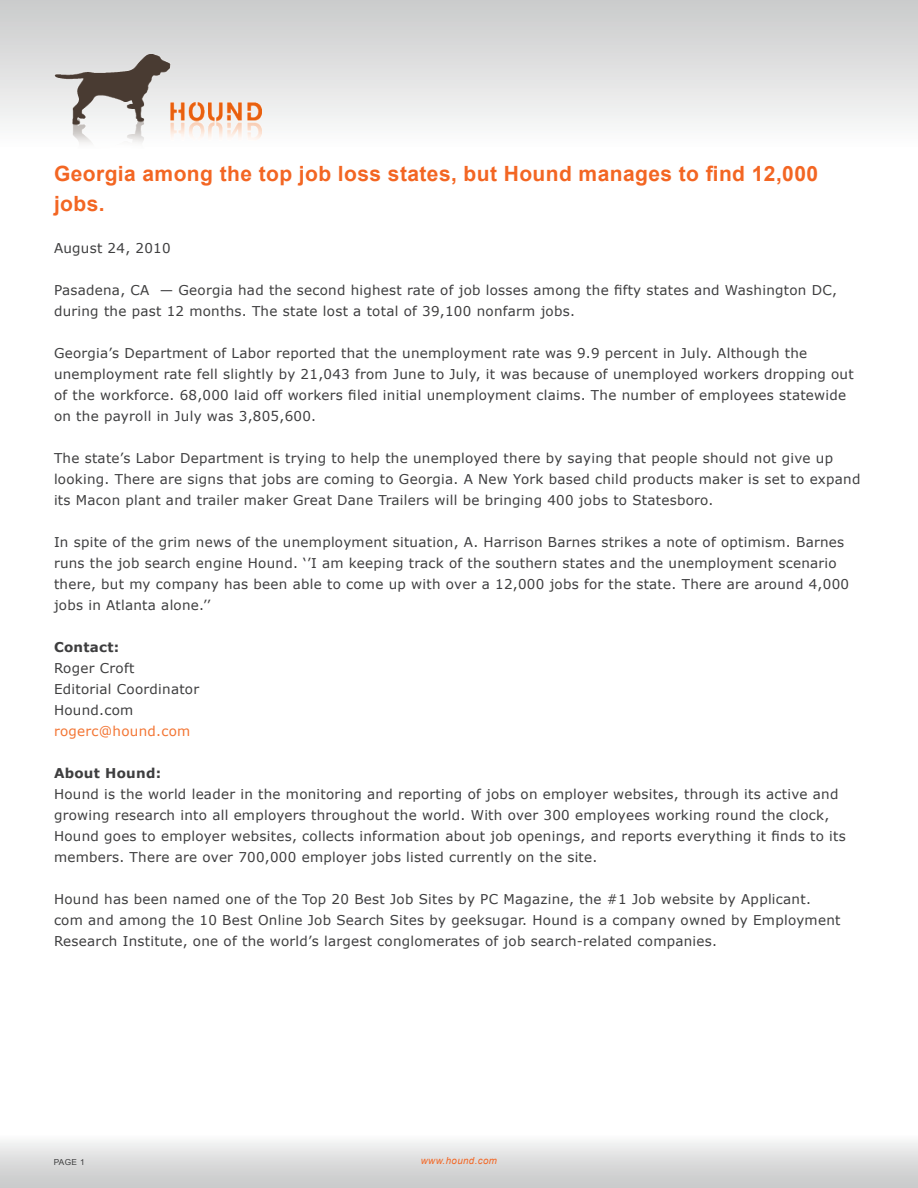
<style>
.page{position:relative;width:918px;height:1188px;background:#fff}
.page>*{position:absolute;margin:0;border:0;box-sizing:border-box;transform-origin:0 0}
.Heading{font:700 21px/30px "Arial";letter-spacing:.02em;color:#f36623}
.Body_Text{font:13.5px/21px "Verdana";letter-spacing:.02em;color:#3e3e3f}
.Body_Text-2{font:700 13.5px "Verdana";letter-spacing:.02em;color:#3e3e3f}
.Body_Text-3{font:13.5px "Verdana";letter-spacing:.02em;color:#f37533}
.t1{font:italic 9.75px "Arial";letter-spacing:.04em;color:#f36623}
.t2{font:8.25px "Arial";color:#3e3e3f}
</style>
<div class="page">
<div style="left:0;top:1134px;width:918px;height:54px;background:linear-gradient(to bottom,#f9f9f9,#c6c7c7)"></div>
<div style="left:0;top:0;width:918px;height:148px;background:linear-gradient(to bottom,#c9caca,#fcfdfd)"></div>
<img style="left:54px;top:54px;width:208px;height:94px">
<svg style="left:81px;top:1159px;width:2px;height:6px"></svg>
<p class="Heading" style="left:54px;top:160px;width:766px">Georgia among the top job loss states, but Hound manages to find 12,000 jobs.</p>
<p class="Body_Text" style="left:54px;top:238px;width:118px">August 24, 2010</p>
<p class="Body_Text" style="left:54px;top:280px;width:785px">Pasadena, CA — Georgia had the second highest rate of job losses among the fifty states and Washington DC, during the past 12 months. The state lost a total of 39,100 nonfarm jobs.</p>
<p class="Body_Text" style="left:54px;top:343px;width:801px">Georgia’s Department of Labor reported that the unemployment rate was 9.9 percent in July. Although the unemployment rate fell slightly by 21,043 from June to July, it was because of unemployed workers dropping out of the workforce. 68,000 laid off workers filed initial unemployment claims. The number of employees statewide on the payroll in July was 3,805,600.</p>
<p class="Body_Text" style="left:54px;top:448px;width:808px">The state’s Labor Department is trying to help the unemployed there by saying that people should not give up looking. There are signs that jobs are coming to Georgia. A New York based child products maker is set to expand its Macon plant and trailer maker Great Dane Trailers will be bringing 400 jobs to Statesboro.</p>
<p class="Body_Text" style="left:54px;top:532px;width:797px">In spite of the grim news of the unemployment situation, A. Harrison Barnes strikes a note of optimism. Barnes runs the job search engine Hound. ‘’I am keeping track of the southern states and the unemployment scenario there, but my company has been able to come up with over a 12,000 jobs for the state. There are around 4,000 jobs in Atlanta alone.’’</p>
<p class="Body_Text-2" style="left:54px;top:639px;width:67px">Contact:</p>
<p class="Body_Text" style="left:54px;top:658px;width:82px">Roger Croft</p>
<p class="Body_Text" style="left:54px;top:679px;width:147px">Editorial Coordinator</p>
<p class="Body_Text" style="left:54px;top:700px;width:81px">Hound.com</p>
<p class="Body_Text-3" style="left:54px;top:723px;width:138px">rogerc@hound.com</p>
<p class="Body_Text-2" style="left:54px;top:765px;width:109px">About Hound:</p>
<p class="Body_Text" style="left:54px;top:784px;width:793px">Hound is the world leader in the monitoring and reporting of jobs on employer websites, through its active and growing research into all employers throughout the world. With over 300 employees working round the clock, Hound goes to employer websites, collects information about job openings, and reports everything it finds to its members. There are over 700,000 employer jobs listed currently on the site.</p>
<p class="Body_Text" style="left:54px;top:889px;width:788px">Hound has been named one of the Top 20 Best Job Sites by PC Magazine, the #1 Job website by Applicant. com and among the 10 Best Online Job Search Sites by geeksugar. Hound is a company owned by Employment<br>Research Institute, one of the world’s largest conglomerates of job search-related companies.</p>
<p class="t2" style="left:54px;top:1157px;width:25px">PAGE</p>
<p class="t1" style="left:421px;top:1154px;width:78px">www.hound.com</p>
</div>
